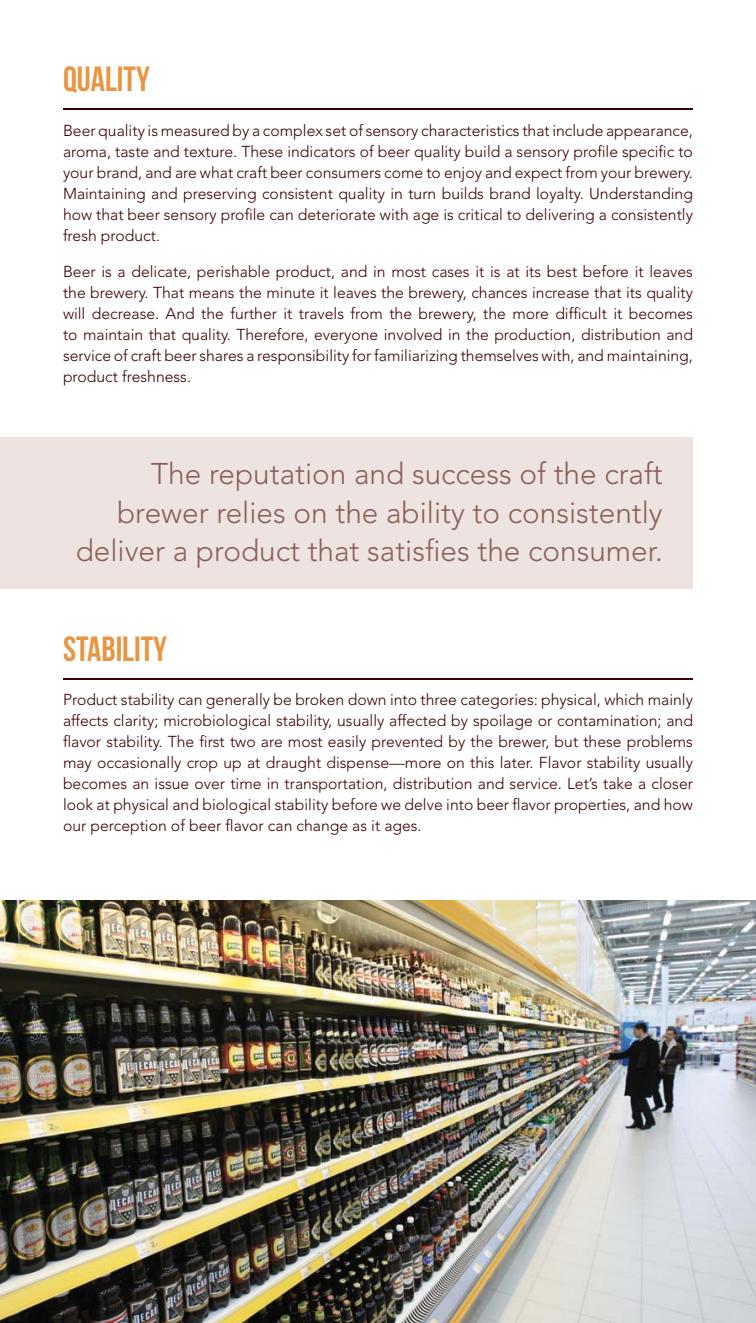
<style>
.page{position:relative;width:756px;height:1323px;background:#fff}
.page>*{position:absolute;margin:0;border:0;box-sizing:border-box;transform-origin:0 0}
.t1{font:35px "Bebas Neue";color:#e79644}
.t2{font:300 29.75px/38.5px "Avenir";color:#8c6058;text-align:right}
.t3{font:300 15.75px/21px "Avenir";color:#3c0002;text-align:justify}
</style>
<div class="page">
<div style="left:0;top:437px;width:693px;height:151px;background:#ede4e1"></div>
<hr style="left:63px;top:108px;width:630px;height:2px;background:#3c0002">
<hr style="left:63px;top:678px;width:630px;height:2px;background:#3c0002">
<img style="left:0;top:901px;width:756px;height:422px">
<h1 class="t1" style="left:63px;top:58px;width:88px">QUALITY</h1>
<p class="t3" style="left:63px;top:121px;width:632px">Beer quality is measured by a complex set of sensory characteristics that include appearance, aroma, taste and texture. These indicators of beer quality build a sensory profile specific to your brand, and are what craft beer consumers come to enjoy and expect from your brewery.<br>Maintaining and preserving consistent quality in turn builds brand loyalty. Understanding how that beer sensory profile can deteriorate with age is critical to delivering a consistently fresh product.</p>
<p class="t3" style="left:63px;top:263px;width:632px">Beer is a delicate, perishable product, and in most cases it is at its best before it leaves the brewery. That means the minute it leaves the brewery, chances increase that its quality will decrease. And the further it travels from the brewery, the more difficult it becomes to maintain that quality. Therefore, everyone involved in the production, distribution and service of craft beer shares a responsibility for familiarizing themselves with, and maintaining, product freshness.</p>
<h2 class="t2" style="left:76px;top:457px;width:589px">The reputation and success of the craft brewer relies on the ability to consistently deliver a product that satisfies the consumer.</h2>
<h1 class="t1" style="left:63px;top:628px;width:106px">STABILITY</h1>
<p class="t3" style="left:63px;top:691px;width:632px">Product stability can generally be broken down into three categories: physical, which mainly affects clarity; microbiological stability, usually affected by spoilage or contamination; and flavor stability. The first two are most easily prevented by the brewer, but these problems may occasionally crop up at draught dispense—more on this later. Flavor stability usually becomes an issue over time in transportation, distribution and service. Let’s take a closer look at physical and biological stability before we delve into beer flavor properties, and how our perception of beer flavor can change as it ages.</p>
</div>
